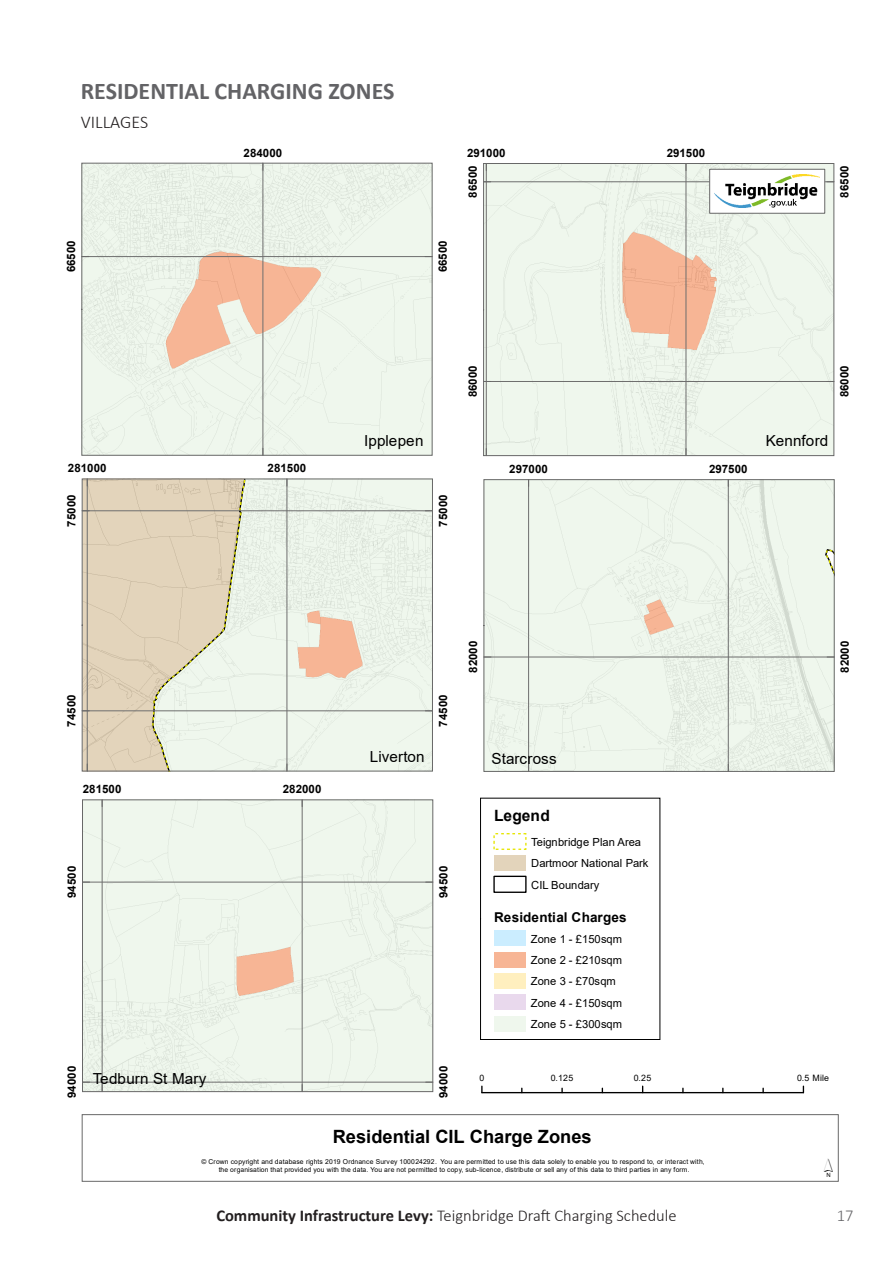
<style>
.page{position:relative;width:893px;height:1263px;background:#fff}
.page>*{position:absolute;margin:0;border:0;box-sizing:border-box;transform-origin:0 0}
.t1{font:26.4px "ESRI North";color:#000}
.t2{font:700 24px "Calibri";color:#636366}
.t3{font:700 18.3px "Arial";color:#000}
.t4{font:300 18px "Calibri";color:#231f20}
.t5{font:300 16.5px "Calibri";color:#231f20}
.t6{font:300 16.5px "Calibri";color:#636366}
.t7{font:700 15.6px "Arial";letter-spacing:.01em;color:#000}
.t8{font:15.3px "Arial";color:#000}
.t9{font:700 13.5px "Arial";letter-spacing:.015em;color:#000}
.t10{font:700 11.55px "Arial";letter-spacing:.005em;color:#000}
.t11{font:11.1px/21.5px "Arial";color:#000}
.t12{font:8.85px "Arial";letter-spacing:.015em;color:#000}
.t13{font:6.75px/8.1px "Arial";letter-spacing:.02em;color:#000;text-align:center}
.s1{font-weight:700}
</style>
<div class="page">
<svg style="left:81px;top:162px;width:352px;height:294px"></svg>
<hr style="left:263px;top:163px;width:1px;height:292px;background:#6e6e6e">
<hr style="left:82px;top:256px;width:350px;height:1px;background:#6e6e6e">
<div style="left:82px;top:1114px;width:757px;height:68px;border:1px solid #686868"></div>
<svg style="left:481px;top:1086px;width:2px;height:6px"></svg>
<hr style="left:482px;top:1092px;width:321px;height:1px;background:#000">
<svg style="left:480px;top:797px;width:181px;height:243px"></svg>
<div style="left:494px;top:855px;width:32px;height:16px;background:#e3d4bb"></div>
<div style="left:493px;top:876px;width:34px;height:17px;border:1px solid #000"></div>
<div style="left:494px;top:930px;width:32px;height:16px;background:#cbedff"></div>
<div style="left:494px;top:952px;width:32px;height:15px;background:#f7b595"></div>
<div style="left:494px;top:973px;width:32px;height:16px;background:#ffefbf"></div>
<div style="left:494px;top:994px;width:32px;height:16px;background:#e9d9ed"></div>
<div style="left:494px;top:1016px;width:32px;height:16px;background:#eff7ed"></div>
<svg style="left:483px;top:163px;width:351px;height:293px"></svg>
<hr style="left:486px;top:163px;width:1px;height:293px;background:#6e6e6e">
<hr style="left:686px;top:163px;width:1px;height:293px;background:#6e6e6e">
<hr style="left:484px;top:381px;width:350px;height:1px;background:#6e6e6e">
<hr style="left:484px;top:182px;width:350px;height:1px;background:#6e6e6e">
<svg style="left:81px;top:478px;width:352px;height:294px"></svg>
<hr style="left:87px;top:479px;width:1px;height:292px;background:#6e6e6e">
<hr style="left:287px;top:479px;width:1px;height:292px;background:#6e6e6e">
<hr style="left:82px;top:710px;width:350px;height:1px;background:#6e6e6e">
<hr style="left:82px;top:510px;width:350px;height:1px;background:#6e6e6e">
<svg style="left:483px;top:479px;width:352px;height:293px"></svg>
<hr style="left:528px;top:480px;width:1px;height:291px;background:#6e6e6e">
<hr style="left:728px;top:480px;width:1px;height:291px;background:#6e6e6e">
<hr style="left:484px;top:657px;width:350px;height:1px;background:#6e6e6e">
<svg style="left:824px;top:548px;width:10px;height:110px"></svg>
<svg style="left:82px;top:799px;width:351px;height:293px"></svg>
<hr style="left:102px;top:800px;width:1px;height:291px;background:#6e6e6e">
<hr style="left:302px;top:800px;width:1px;height:291px;background:#6e6e6e">
<hr style="left:82px;top:1082px;width:351px;height:1px;background:#6e6e6e">
<hr style="left:82px;top:882px;width:351px;height:1px;background:#6e6e6e">
<div style="left:709px;top:169px;width:116px;height:45px;background:#fff;border:1px solid #686868"></div>
<img style="left:714px;top:175px;width:105px;height:32px">
<p class="t2" style="left:81px;top:74px;width:315px">RESIDENTIAL CHARGING ZONES</p>
<p class="t4" style="left:81px;top:111px;width:69px">VILLAGES</p>
<p class="t10" style="left:244px;top:144px;width:40px">284000</p>
<p class="t10" style="left:63px;top:272px;width:34px;rotate:-90deg">66500</p>
<p class="t10" style="left:435px;top:272px;width:34px;rotate:-90deg">66500</p>
<p class="t10" style="left:467px;top:145px;width:40px">291000</p>
<p class="t10" style="left:667px;top:145px;width:40px">291500</p>
<p class="t10" style="left:465px;top:198px;width:34px;rotate:-90deg">86500</p>
<p class="t10" style="left:836px;top:198px;width:34px;rotate:-90deg">86500</p>
<p class="t10" style="left:465px;top:397px;width:34px;rotate:-90deg">86000</p>
<p class="t10" style="left:836px;top:397px;width:34px;rotate:-90deg">86000</p>
<p class="t10" style="left:68px;top:460px;width:40px">281000</p>
<p class="t10" style="left:268px;top:460px;width:40px">281500</p>
<p class="t8" style="left:364px;top:430px;width:61px">Ipplepen</p>
<p class="t8" style="left:766px;top:430px;width:64px">Kennford</p>
<p class="t10" style="left:509px;top:461px;width:40px">297000</p>
<p class="t10" style="left:709px;top:461px;width:40px">297500</p>
<p class="t10" style="left:63px;top:527px;width:34px;rotate:-90deg">75000</p>
<p class="t10" style="left:435px;top:527px;width:34px;rotate:-90deg">75000</p>
<p class="t10" style="left:63px;top:727px;width:34px;rotate:-90deg">74500</p>
<p class="t10" style="left:435px;top:727px;width:34px;rotate:-90deg">74500</p>
<p class="t10" style="left:83px;top:781px;width:40px">281500</p>
<p class="t10" style="left:283px;top:781px;width:40px">282000</p>
<p class="t8" style="left:370px;top:746px;width:56px">Liverton</p>
<p class="t10" style="left:64px;top:898px;width:34px;rotate:-90deg">94500</p>
<p class="t10" style="left:435px;top:898px;width:34px;rotate:-90deg">94500</p>
<p class="t10" style="left:64px;top:1098px;width:34px;rotate:-90deg">94000</p>
<p class="t10" style="left:435px;top:1098px;width:34px;rotate:-90deg">94000</p>
<p class="t8" style="left:93px;top:1068px;width:115px">Tedburn St Mary</p>
<p class="t10" style="left:465px;top:673px;width:34px;rotate:-90deg">82000</p>
<p class="t10" style="left:837px;top:673px;width:34px;rotate:-90deg">82000</p>
<p class="t8" style="left:492px;top:748px;width:67px">Starcross</p>
<p class="t7" style="left:494px;top:805px;width:57px">Legend</p>
<p class="t11" style="left:531px;top:831px;width:119px">Teignbridge Plan Area<br>Dartmoor National Park<br>CIL Boundary</p>
<p class="t9" style="left:494px;top:908px;width:134px">Residential Charges</p>
<p class="t11" style="left:531px;top:928px;width:93px">Zone 1 - £150sqm<br>Zone 2 - £210sqm<br>Zone 3 - £70sqm<br>Zone 4 - £150sqm<br>Zone 5 - £300sqm</p>
<p class="t12" style="left:479px;top:1072px;width:6px">0</p>
<p class="t12" style="left:551px;top:1072px;width:24px">0.125</p>
<p class="t12" style="left:634px;top:1072px;width:19px">0.25</p>
<p class="t12" style="left:797px;top:1072px;width:33px">0.5 Mile</p>
<p class="t3" style="left:333px;top:1124px;width:260px">Residential CIL Charge Zones</p>
<p class="t13" style="left:201px;top:1157px;width:505px">© Crown copyright and database rights 2019 Ordnance Survey 100024292. You are permitted to use this data solely to enable you to respond to, or interact with, the organisation that provided you with the data. You are not permitted to copy, sub-licence, distribute or sell any of this data to third parties in any form.</p>
<p class="t1" style="left:824px;top:1152px;width:11px">´</p>
<h3 class="t5" style="left:216px;top:1206px;width:462px"><span class="s1">Community Infrastructure Levy:</span> Teignbridge Draft Charging Schedule</h3>
<h3 class="t6" style="left:837px;top:1206px;width:18px">17</h3>
</div>
